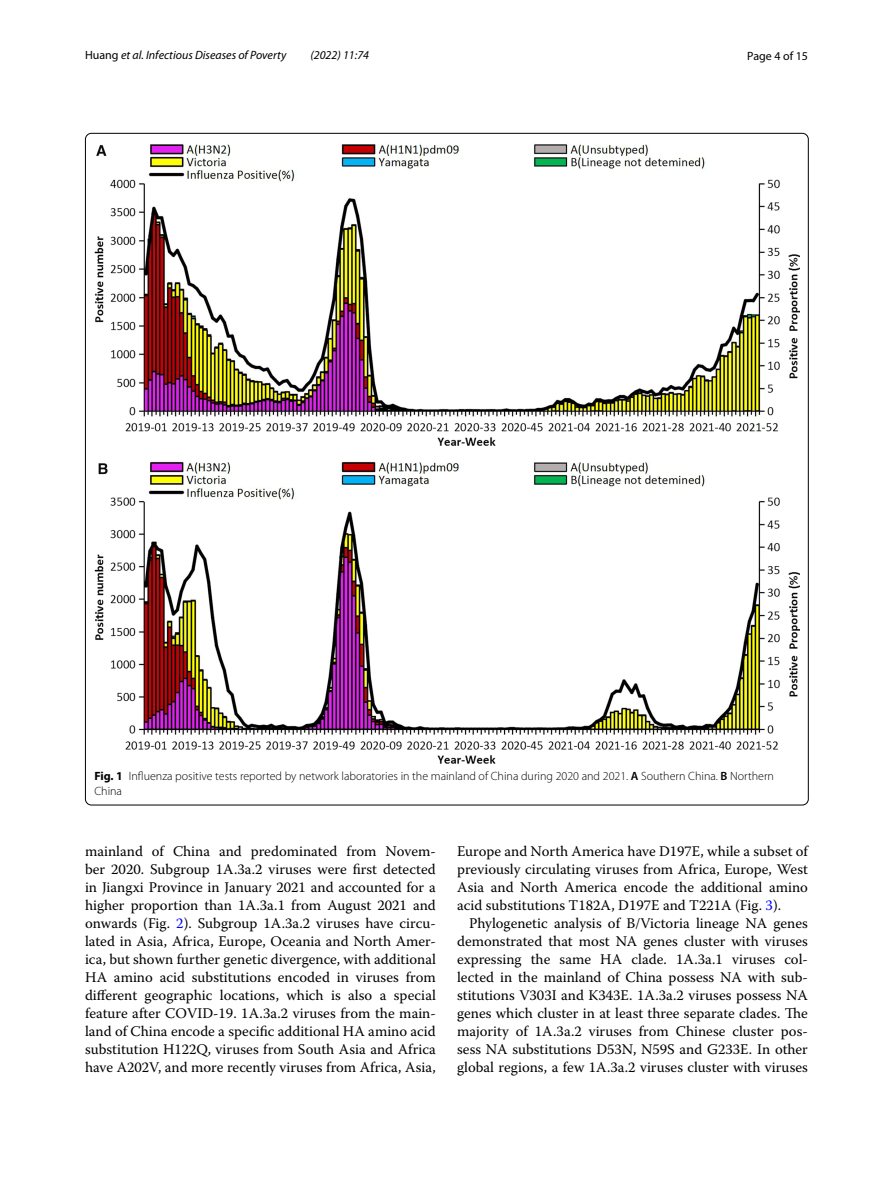
<style>
.page{position:relative;width:893px;height:1187px;background:#fff}
.page>*{position:absolute;margin:0;border:0;box-sizing:border-box;transform-origin:0 0}
.t1{font:14.7px/18px "Warnock Pro";color:#000;text-align:justify}
.t2{font:300 12px/15px "Myriad Pro";color:#000}
.t3{font:italic 12px "Myriad Pro";color:#000}
.t4{font:12px "Myriad Pro";color:#000}
.s1{font-style:normal}
.s2{font-weight:700}
.s3{font-weight:600}
.s4{color:#00f}
</style>
<div class="page">
<img style="left:94px;top:144px;width:706px;height:620px">
<p class="t3" style="left:85px;top:48px;width:203px"><span class="s1">Huang</span> et al. Infectious Diseases of Poverty</p>
<p class="t3" style="left:310px;top:48px;width:60px">(2022) 11:74</p>
<p class="t4" style="left:747px;top:48px;width:62px">Page 4 of 15</p>
<p class="t2" style="left:94px;top:768px;width:681px"><span class="s2">Fig. 1</span> Influenza positive tests reported by network laboratories in the mainland of China during 2020 and 2021. <span class="s3">A</span> Southern China. <span class="s3">B</span> Northern<br>China</p>
<p class="t1" style="left:85px;top:841px;width:352px">mainland of China and predominated from Novem&shy;ber 2020. Subgroup 1A.3a.2 viruses were first detected in Jiangxi Province in January 2021 and accounted for a higher proportion than 1A.3a.1 from August 2021 and onwards (Fig. <span class="s4">2</span>). Subgroup 1A.3a.2 viruses have circu&shy;lated in Asia, Africa, Europe, Oceania and North Amer&shy;ica, but shown further genetic divergence, with additional HA amino acid substitutions encoded in viruses from different geographic locations, which is also a special feature after COVID-19. 1A.3a.2 viruses from the main&shy;land of China encode a specific additional HA amino acid substitution H122Q, viruses from South Asia and Africa have A202V, and more recently viruses from Africa, Asia,</p>
<p class="t1" style="left:457px;top:841px;width:352px">Europe and North America have D197E, while a subset of previously circulating viruses from Africa, Europe, West Asia and North America encode the additional amino acid substitutions T182A, D197E and T221A (Fig. <span class="s4">3</span>).</p>
<p class="t1" style="left:457px;top:913px;width:352px;text-indent:12px">Phylogenetic analysis of B/Victoria lineage NA genes demonstrated that most NA genes cluster with viruses expressing the same HA clade. 1A.3a.1 viruses col&shy;lected in the mainland of China possess NA with sub&shy;stitutions V303I and K343E. 1A.3a.2 viruses possess NA genes which cluster in at least three separate clades. The majority of 1A.3a.2 viruses from Chinese cluster pos&shy;sess NA substitutions D53N, N59S and G233E. In other global regions, a few 1A.3a.2 viruses cluster with viruses</p>
</div>
